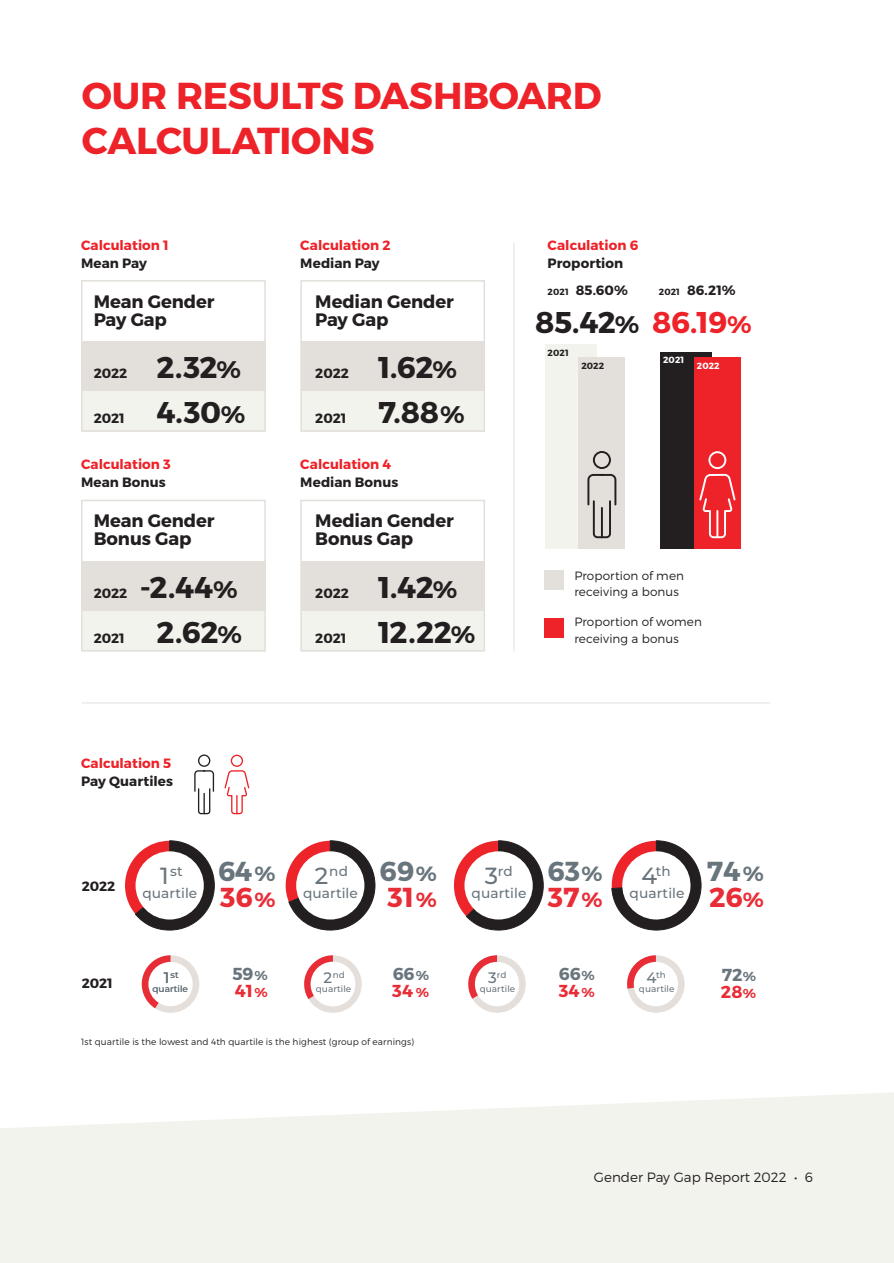
<style>
.page{position:relative;width:894px;height:1263px;background:#fff}
.page>*{position:absolute;margin:0;border:0;box-sizing:border-box;transform-origin:0 0}
.t1{font:700 37.5px/45px "Montserrat";letter-spacing:-.01em;color:#ee2229}
.t2{font:700 30px "Montserrat";letter-spacing:-.015em;color:#231f20}
.t3{font:700 27.45px "Montserrat";color:#69757d}
.t4{font:700 27.45px "Montserrat";color:#e82d37}
.t5{font:700 18px "Montserrat";letter-spacing:-.005em;color:#231f20}
.t6{font:700 17.4px "Montserrat";color:#69757d}
.t7{font:700 17.4px "Montserrat";letter-spacing:.005em;color:#e82d37}
.t8{font:600 15px/17.9px "Montserrat";letter-spacing:-.005em;color:#e82d37}
.t9{font:500 13.65px/21.5px "Montserrat";letter-spacing:.005em;color:#69757d;text-align:center}
.t10{font:700 13.5px "Montserrat";color:#231f20}
.t11{font:700 13.5px "Montserrat";color:#ee2229}
.t12{font:300 13.5px "Montserrat";color:#231f20}
.t13{font:300 12px/16.5px "Montserrat";letter-spacing:.005em;color:#231f20}
.t14{font:300 9px "Montserrat";letter-spacing:.015em;color:#231f20}
.t15{font:700 9px "Montserrat";letter-spacing:.01em;color:#231f20}
.t16{font:700 9px "Montserrat";letter-spacing:.01em;color:#fff}
.t17{font:500 8.85px/14px "Montserrat";letter-spacing:.005em;color:#69757d;text-align:center}
.s1{font-size:24px}
.s2{color:#ee2229}
.s3{font-size:24px;color:#ee2229}
.s4{font-weight:300;color:#69757d}
.s5{font-size:20.55px}
.s6{font-size:23.4px}
.s7{font-size:13.05px}
.s8{font-size:15.15px}
</style>
<div class="page">
<svg style="left:0;top:1093px;width:893px;height:170px;background:#f4f4ee"></svg>
<div style="left:301px;top:341px;width:184px;height:50px;background:#e3dfda"></div>
<div style="left:301px;top:561px;width:184px;height:49px;background:#e3dfda"></div>
<div style="left:301px;top:391px;width:184px;height:41px;background:#f3f3ed"></div>
<div style="left:301px;top:610px;width:184px;height:41px;background:#f3f3ed"></div>
<div style="left:300px;top:280px;width:185px;height:152px;border:2px solid #e3dfda"></div>
<div style="left:300px;top:500px;width:185px;height:151px;border:2px solid #e3dfda"></div>
<hr style="left:82px;top:702px;width:688px;height:1px;background:#e3dfda">
<hr style="left:513px;top:243px;width:1px;height:408px;background:#e3dfda">
<div style="left:82px;top:341px;width:184px;height:50px;background:#e3dfda"></div>
<div style="left:82px;top:561px;width:184px;height:49px;background:#e3dfda"></div>
<div style="left:82px;top:391px;width:184px;height:41px;background:#f3f3ed"></div>
<div style="left:82px;top:610px;width:184px;height:41px;background:#f3f3ed"></div>
<div style="left:81px;top:280px;width:185px;height:152px;border:2px solid #e3dfda"></div>
<div style="left:81px;top:500px;width:185px;height:151px;border:2px solid #e3dfda"></div>
<div style="left:544px;top:570px;width:19px;height:19px;background:#e3dfda"></div>
<div style="left:544px;top:344px;width:52px;height:205px;background:#f3f3ed"></div>
<div style="left:660px;top:352px;width:52px;height:197px;background:#231f20"></div>
<div style="left:544px;top:618px;width:19px;height:19px;background:#ee2229"></div>
<div style="left:578px;top:357px;width:46px;height:192px;background:#e3dfda"></div>
<div style="left:694px;top:357px;width:46px;height:192px;background:#ee2229"></div>
<svg style="left:699px;top:451px;width:36px;height:87px"></svg>
<hr style="left:716px;top:510px;width:2px;height:28px;background:#fff">
<svg style="left:587px;top:451px;width:29px;height:87px"></svg>
<hr style="left:600px;top:507px;width:2px;height:31px;background:#231f20">
<svg style="left:224px;top:754px;width:25px;height:60px"></svg>
<svg style="left:194px;top:754px;width:20px;height:60px"></svg>
<hr style="left:203px;top:793px;width:2px;height:21px;background:#231f20">
<svg style="left:125px;top:840px;width:90px;height:90px"></svg>
<div style="left:135px;top:851px;width:69px;height:68px;background:#fff;border-radius:50%"></div>
<svg style="left:285px;top:840px;width:90px;height:90px"></svg>
<div style="left:296px;top:851px;width:68px;height:68px;background:#fff;border-radius:50%"></div>
<svg style="left:454px;top:840px;width:89px;height:90px"></svg>
<div style="left:464px;top:851px;width:68px;height:68px;background:#fff;border-radius:50%"></div>
<svg style="left:611px;top:840px;width:90px;height:90px"></svg>
<svg style="left:142px;top:955px;width:57px;height:57px"></svg>
<svg style="left:304px;top:955px;width:57px;height:57px"></svg>
<svg style="left:468px;top:955px;width:57px;height:57px"></svg>
<svg style="left:627px;top:955px;width:57px;height:57px"></svg>
<p class="t1" style="left:82px;top:73px;width:521px">OUR RESULTS DASHBOARD<br>CALCULATIONS</p>
<p class="t11" style="left:81px;top:237px;width:89px">Calculation 1</p>
<p class="t10" style="left:81px;top:255px;width:67px">Mean Pay</p>
<p class="t11" style="left:300px;top:237px;width:92px">Calculation 2</p>
<p class="t10" style="left:300px;top:255px;width:81px">Median Pay</p>
<p class="t11" style="left:547px;top:237px;width:92px">Calculation 6</p>
<p class="t10" style="left:547px;top:255px;width:77px">Proportion</p>
<p class="t5" style="left:94px;top:290px;width:122px">Mean Gender</p>
<p class="t5" style="left:94px;top:308px;width:75px">Pay Gap</p>
<p class="t5" style="left:315px;top:290px;width:140px">Median Gender</p>
<p class="t5" style="left:315px;top:308px;width:75px">Pay Gap</p>
<p class="t15" style="left:547px;top:286px;width:23px">2021</p>
<p class="t10" style="left:575px;top:282px;width:53px">85.60%</p>
<p class="t15" style="left:658px;top:286px;width:23px">2021</p>
<p class="t10" style="left:686px;top:282px;width:50px">86.21%</p>
<p class="t2" style="left:535px;top:304px;width:218px">85.42<span class="s1">%</span> <span class="s2">86.19</span><span class="s3">%</span></p>
<p class="t10" style="left:94px;top:365px;width:35px">2022</p>
<p class="t2" style="left:156px;top:349px;width:86px">2.32<span class="s1">%</span></p>
<p class="t10" style="left:315px;top:365px;width:35px">2022</p>
<p class="t2" style="left:378px;top:349px;width:80px">1.62<span class="s1">%</span></p>
<p class="t15" style="left:547px;top:347px;width:23px">2021</p>
<p class="t16" style="left:663px;top:354px;width:23px">2021</p>
<p class="t15" style="left:581px;top:360px;width:24px">2022</p>
<p class="t16" style="left:696px;top:360px;width:24px">2022</p>
<p class="t10" style="left:94px;top:410px;width:33px">2021</p>
<p class="t2" style="left:156px;top:393px;width:90px">4.30<span class="s1">%</span></p>
<p class="t10" style="left:315px;top:410px;width:33px">2021</p>
<p class="t2" style="left:378px;top:393px;width:88px">7.88<span class="s1">%</span></p>
<p class="t11" style="left:81px;top:455px;width:91px">Calculation 3</p>
<p class="t10" style="left:81px;top:473px;width:86px">Mean Bonus</p>
<p class="t11" style="left:300px;top:455px;width:92px">Calculation 4</p>
<p class="t10" style="left:300px;top:473px;width:100px">Median Bonus</p>
<p class="t5" style="left:94px;top:510px;width:122px">Mean Gender</p>
<p class="t5" style="left:94px;top:528px;width:99px">Bonus Gap</p>
<p class="t5" style="left:315px;top:510px;width:140px">Median Gender</p>
<p class="t5" style="left:315px;top:528px;width:99px">Bonus Gap</p>
<p class="t10" style="left:94px;top:585px;width:35px">2022</p>
<p class="t10" style="left:94px;top:629px;width:33px">2021</p>
<p class="t2" style="left:140px;top:568px;width:99px">-2.44<span class="s1">%</span></p>
<p class="t2" style="left:156px;top:613px;width:87px">2.62<span class="s1">%</span></p>
<p class="t10" style="left:315px;top:585px;width:35px">2022</p>
<p class="t10" style="left:315px;top:629px;width:33px">2021</p>
<p class="t2" style="left:378px;top:568px;width:81px">1.42<span class="s1">%</span></p>
<p class="t2" style="left:378px;top:613px;width:99px">12.22<span class="s1">%</span></p>
<p class="t13" style="left:574px;top:567px;width:111px">Proportion of men receiving a bonus</p>
<p class="t13" style="left:574px;top:613px;width:129px">Proportion of women receiving a bonus</p>
<p class="t8" style="left:78px;top:753px;width:100px">Calculation 5<br><span class="s4">Pay Quartiles</span></p>
<p class="t11" style="left:81px;top:754px;width:92px">Calculation 5</p>
<p class="t10" style="left:81px;top:772px;width:93px">Pay Quartiles</p>
<p class="t10" style="left:82px;top:877px;width:35px">2022</p>
<p class="t10" style="left:82px;top:974px;width:33px">2021</p>
<p class="t3" style="left:218px;top:853px;width:59px">64<span class="s5">%</span></p>
<p class="t3" style="left:379px;top:853px;width:59px">69<span class="s5">%</span></p>
<p class="t3" style="left:547px;top:853px;width:57px">63<span class="s5">%</span></p>
<p class="t3" style="left:706px;top:853px;width:59px">74<span class="s5">%</span></p>
<p class="t4" style="left:220px;top:880px;width:57px">36<span class="s5">%</span></p>
<p class="t4" style="left:387px;top:880px;width:51px">31<span class="s5">%</span></p>
<p class="t4" style="left:547px;top:880px;width:56px">37<span class="s5">%</span></p>
<p class="t4" style="left:708px;top:880px;width:56px">26<span class="s5">%</span></p>
<p class="t9" style="left:142px;top:860px;width:56px"><span class="s6">1</span>st quartile</p>
<p class="t9" style="left:303px;top:860px;width:56px"><span class="s6">2</span>nd quartile</p>
<p class="t9" style="left:471px;top:860px;width:56px"><span class="s6">3</span>rd quartile</p>
<p class="t9" style="left:629px;top:860px;width:56px"><span class="s6">4</span>th quartile</p>
<p class="t6" style="left:232px;top:963px;width:37px">59<span class="s7">%</span></p>
<p class="t6" style="left:392px;top:963px;width:38px">66<span class="s7">%</span></p>
<p class="t6" style="left:558px;top:963px;width:37px">66<span class="s7">%</span></p>
<p class="t6" style="left:721px;top:964px;width:36px">72<span class="s7">%</span></p>
<p class="t7" style="left:235px;top:980px;width:34px">41<span class="s7">%</span></p>
<p class="t7" style="left:392px;top:980px;width:38px">34<span class="s7">%</span></p>
<p class="t7" style="left:558px;top:980px;width:38px">34<span class="s7">%</span></p>
<p class="t7" style="left:720px;top:980px;width:37px">28<span class="s7">%</span></p>
<p class="t17" style="left:152px;top:967px;width:37px"><span class="s8">1</span>st quartile</p>
<p class="t17" style="left:316px;top:967px;width:37px"><span class="s8">2</span>nd quartile</p>
<p class="t17" style="left:479px;top:967px;width:37px"><span class="s8">3</span>rd quartile</p>
<p class="t17" style="left:638px;top:967px;width:37px"><span class="s8">4</span>th quartile</p>
<p class="t14" style="left:81px;top:1036px;width:334px">1st quartile is the lowest and 4th quartile is the highest (group of earnings)</p>
<p class="t12" style="left:593px;top:1168px;width:220px">Gender Pay Gap Report 2022 • 6</p>
</div>
